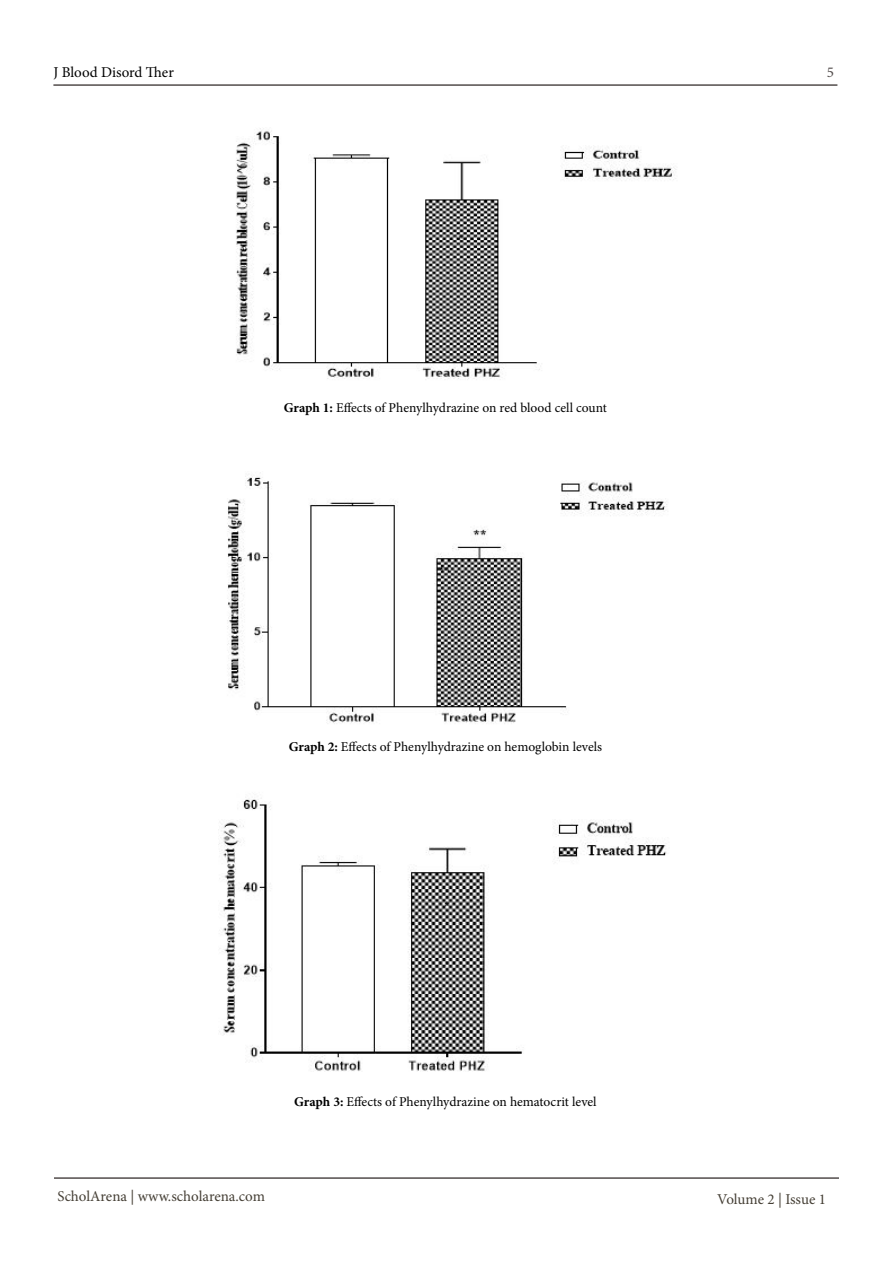
<style>
.page{position:relative;width:893px;height:1263px;background:#fff}
.page>*{position:absolute;margin:0;border:0;box-sizing:border-box;transform-origin:0 0}
.t1{font:15px "Minion Pro";letter-spacing:-.005em;color:#453f35}
.t2{font:15px "Minion Pro";color:#000}
.t3{font:15px "Minion Pro";color:#524c4b}
.t4{font:13.5px "Minion Pro";color:#000}
.s1{font-weight:700}
</style>
<div class="page">
<hr style="left:53px;top:84px;width:784px;height:2px;background:#524c4b">
<hr style="left:54px;top:1177px;width:785px;height:2px;background:#524c4b">
<img style="left:236px;top:128px;width:440px;height:252px">
<img style="left:227px;top:472px;width:440px;height:252px">
<img style="left:219px;top:798px;width:448px;height:274px">
<p class="t2" style="left:53px;top:62px;width:122px">J Blood Disord Ther</p>
<p class="t3" style="left:827px;top:62px;width:9px">5</p>
<p class="t4" style="left:284px;top:399px;width:325px"><span class="s1">Graph 1:</span> Effects of Phenylhydrazine on red blood cell count</p>
<p class="t4" style="left:289px;top:737px;width:315px"><span class="s1">Graph 2:</span> Effects of Phenylhydrazine on hemoglobin levels</p>
<p class="t4" style="left:294px;top:1093px;width:304px"><span class="s1">Graph 3:</span> Effects of Phenylhydrazine on hematocrit level</p>
<p class="t1" style="left:57px;top:1186px;width:209px">ScholArena | www.scholarena.com</p>
<p class="t1" style="left:717px;top:1189px;width:110px">Volume 2 | Issue 1</p>
</div>
